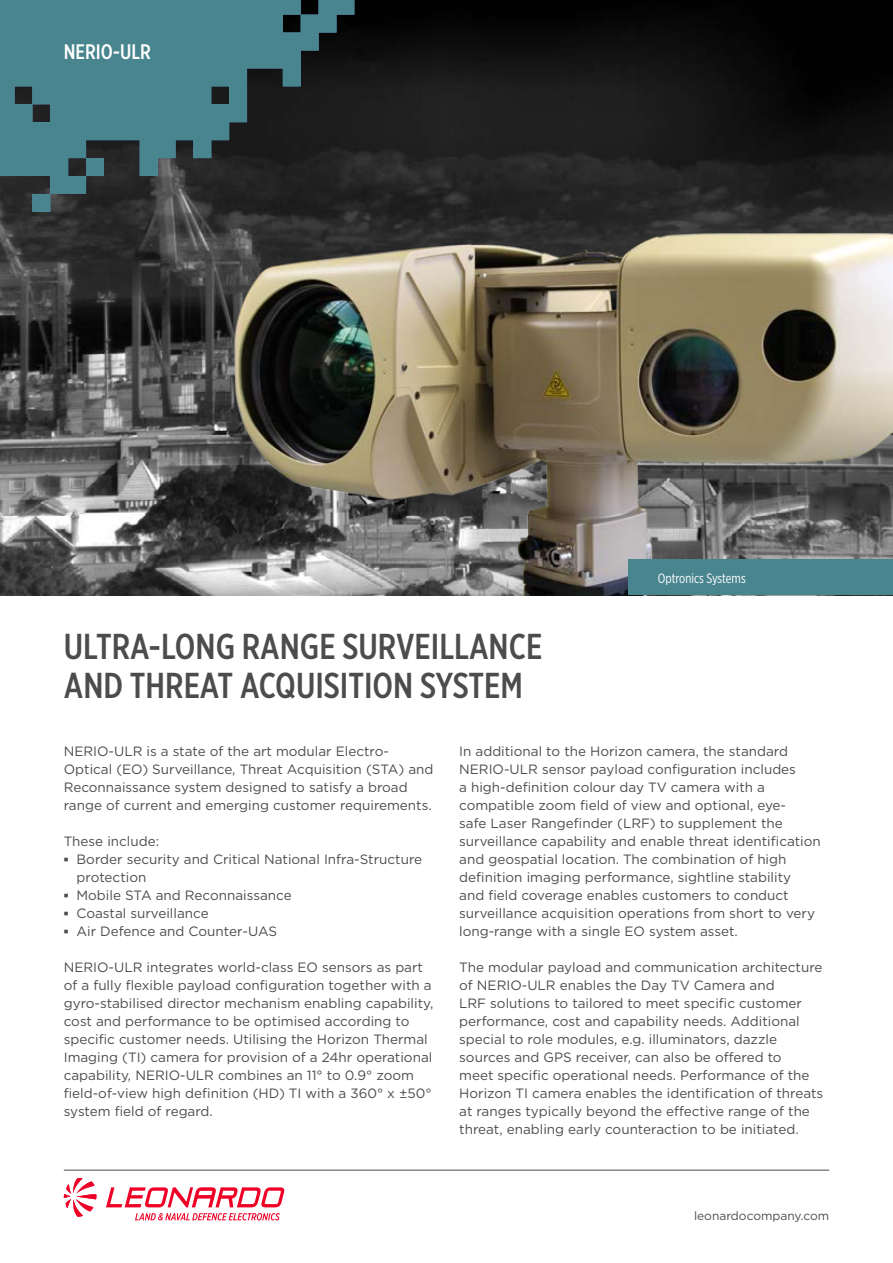
<style>
.page{position:relative;width:893px;height:1263px;background:#fff}
.page>*{position:absolute;margin:0;border:0;box-sizing:border-box;transform-origin:0 0}
.Title_1_-_24_26{font:500 36px "Gotham X Narrow";color:#4b4c4d}
.Title_2_-_14_18_whit{font:500 21px "Gotham X Narrow";color:#fff}
.Text_-_9_12{font:13.5px/18px "Gotham";color:#4b4c4d}
.LOB_-_9_11{font:13.5px "Gotham X Narrow";color:#fff}
.Web_-_8_10{font:12px "Gotham";color:#4b4c4d}
.s1{font-family:"Arial";font-weight:700}
</style>
<div class="page">
<img style="left:0;top:0;width:893px;height:595px">
<img style="left:196px;top:206px;width:697px;height:389px">
<svg style="left:106px;top:1187px;width:178px;height:20px"></svg>
<svg style="left:64px;top:1178px;width:33px;height:39px"></svg>
<svg style="left:135px;top:1213px;width:145px;height:7px"></svg>
<svg style="left:0;top:0;width:354px;height:212px;background:#395d62"></svg>
<div style="left:628px;top:560px;width:265px;height:35px;background:#48858e"></div>
<hr style="left:64px;top:1170px;width:765px;height:1px;background:#4b4c4d">
<p class="Title_2_-_14_18_whit" style="left:64px;top:39px;width:89px">NERIO-ULR</p>
<p class="Title_1_-_24_26" style="left:64px;top:624px;width:480px">ULTRA-LONG RANGE SURVEILLANCE</p>
<p class="Title_1_-_24_26" style="left:64px;top:663px;width:461px">AND THREAT ACQUISITION SYSTEM</p>
<p class="LOB_-_9_11" style="left:658px;top:570px;width:89px">Optronics Systems</p>
<p class="Text_-_9_12" style="left:64px;top:742px;width:371px">NERIO-ULR is a state of the art modular Electro-Optical (EO) Surveillance, Threat Acquisition (STA) and Reconnaissance system designed to satisfy a broad range of current and emerging customer requirements.</p>
<p class="Text_-_9_12" style="left:64px;top:832px;width:97px">These include:</p>
<p class="Text_-_9_12" style="left:77px;top:850px;width:347px;text-indent:-13px"><span class="s1">▪</span> Border security and Critical National Infra-Structure protection</p>
<p class="Text_-_9_12" style="left:64px;top:886px;width:229px"><span class="s1">▪</span> Mobile STA and Reconnaissance</p>
<p class="Text_-_9_12" style="left:64px;top:904px;width:146px"><span class="s1">▪</span> Coastal surveillance</p>
<p class="Text_-_9_12" style="left:64px;top:922px;width:215px"><span class="s1">▪</span> Air Defence and Counter-UAS</p>
<p class="Text_-_9_12" style="left:64px;top:958px;width:371px">NERIO-ULR integrates world-class EO sensors as part of a fully flexible payload configuration together with a gyro-stabilised director mechanism enabling capability, cost and performance to be optimised according to specific customer needs. Utilising the Horizon Thermal Imaging (TI) camera for provision of a 24hr operational capability, NERIO-ULR combines an 11° to 0.9° zoom field-of-view high definition (HD) TI with a 360° x ±50° system field of regard.</p>
<p class="Text_-_9_12" style="left:459px;top:742px;width:363px">In additional to the Horizon camera, the standard NERIO-ULR sensor payload configuration includes<br>a high-definition colour day TV camera with a compatible zoom field of view and optional, eye-<br>safe Laser Rangefinder (LRF) to supplement the surveillance capability and enable threat identification and geospatial location. The combination of high definition imaging performance, sightline stability<br>and field coverage enables customers to conduct surveillance acquisition operations from short to very long-range with a single EO system asset.</p>
<p class="Text_-_9_12" style="left:459px;top:958px;width:366px">The modular payload and communication architecture of NERIO-ULR enables the Day TV Camera and<br>LRF solutions to tailored to meet specific customer performance, cost and capability needs. Additional special to role modules, e.g. illuminators, dazzle sources and GPS receiver, can also be offered to<br>meet specific operational needs. Performance of the Horizon TI camera enables the identification of threats at ranges typically beyond the effective range of the threat, enabling early counteraction to be initiated.</p>
<p class="Web_-_8_10" style="left:694px;top:1208px;width:137px">leonardocompany.com</p>
</div>
